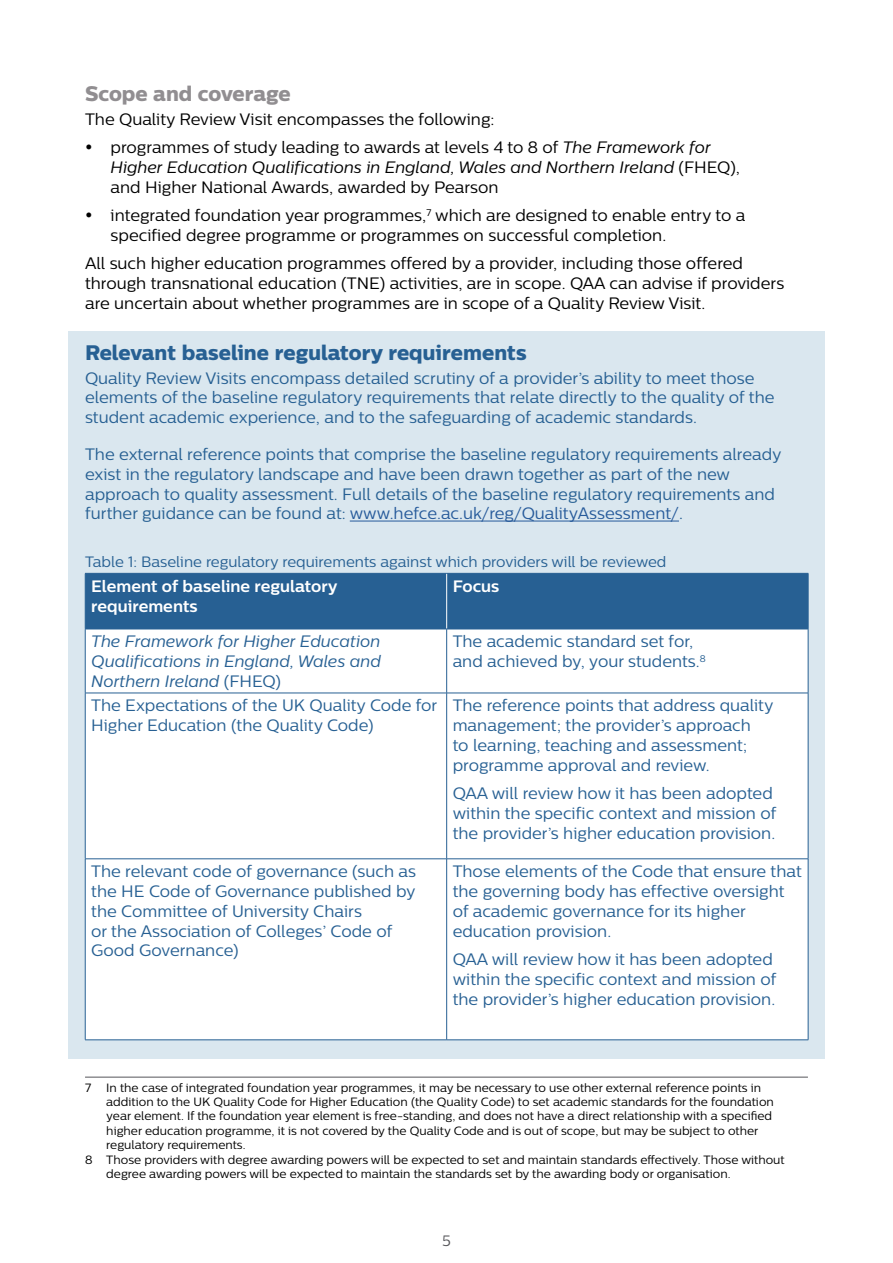
<style>
.page{position:relative;width:893px;height:1263px;background:#fff}
.page>*{position:absolute;margin:0;border:0;box-sizing:border-box;transform-origin:0 0}
.t1{font:21px "Centrale Sans X Bold";color:#276093}
.t2{font:21px "Centrale Sans X Bold";color:#918e91}
.t3{font:16.5px/19.8px "Centrale Sans";color:#276093}
.t4{font:16.5px/19.8px "Centrale Sans";color:#000}
.t5{font:italic 16.5px/19.8px "Centrale Sans";color:#276093;text-align:justify}
.t6{font:700 16.5px/19.8px "Centrale Sans";color:#fff}
.t7{font:15px "Centrale Sans";color:#276093}
.t8{font:15px "Centrale Sans";color:#56565a}
.t9{font:12px "Centrale Sans";color:#000}
.s1{font-style:italic}
.s2{color:#275b9b}
.s3{font-style:normal}
</style>
<div class="page">
<div style="left:68px;top:332px;width:757px;height:727px;background:#dae7ef"></div>
<hr style="left:350px;top:521px;width:329px;height:1px;background:#275b9b">
<div style="left:86px;top:574px;width:722px;height:55px;background:#276093"></div>
<div style="left:86px;top:630px;width:722px;height:409px;background:#fff"></div>
<hr style="left:446px;top:573px;width:1px;height:56px;background:#fff">
<hr style="left:85px;top:629px;width:1px;height:64px;background:#276093">
<hr style="left:446px;top:629px;width:1px;height:64px;background:#276093">
<hr style="left:808px;top:629px;width:1px;height:64px;background:#276093">
<hr style="left:85px;top:693px;width:362px;height:1px;background:#276093">
<hr style="left:85px;top:693px;width:1px;height:166px;background:#276093">
<hr style="left:447px;top:693px;width:361px;height:1px;background:#276093">
<hr style="left:446px;top:693px;width:1px;height:166px;background:#276093">
<hr style="left:808px;top:693px;width:1px;height:166px;background:#276093">
<hr style="left:85px;top:858px;width:362px;height:1px;background:#276093">
<hr style="left:85px;top:859px;width:1px;height:181px;background:#276093">
<hr style="left:447px;top:858px;width:361px;height:1px;background:#276093">
<hr style="left:446px;top:859px;width:1px;height:181px;background:#276093">
<hr style="left:808px;top:859px;width:1px;height:181px;background:#276093">
<hr style="left:85px;top:1039px;width:362px;height:1px;background:#276093">
<hr style="left:447px;top:1039px;width:361px;height:1px;background:#276093">
<hr style="left:85px;top:573px;width:362px;height:1px;background:#276093">
<hr style="left:85px;top:573px;width:1px;height:56px;background:#276093">
<hr style="left:447px;top:573px;width:361px;height:1px;background:#276093">
<hr style="left:808px;top:573px;width:1px;height:56px;background:#276093">
<hr style="left:85px;top:629px;width:362px;height:1px;background:#276093">
<hr style="left:447px;top:629px;width:361px;height:1px;background:#276093">
<hr style="left:85px;top:1077px;width:723px;height:1px;background:#56565a">
<p class="t2" style="left:85px;top:80px;width:207px">Scope and coverage</p>
<p class="t4" style="left:85px;top:109px;width:411px">The Quality Review Visit encompasses the following:</p>
<p class="t4" style="left:111px;top:137px;width:631px;text-indent:-26px">• programmes of study leading to awards at levels 4 to 8 of <span class="s1">The Framework for<br>Higher Education Qualifications in England, Wales and Northern Ireland</span> (FHEQ), and Higher National Awards, awarded by Pearson</p>
<p class="t4" style="left:111px;top:205px;width:636px;text-indent:-26px">• integrated foundation year programmes,<sup>7</sup> which are designed to enable entry to a specified degree programme or programmes on successful completion.</p>
<p class="t4" style="left:85px;top:253px;width:701px">All such higher education programmes offered by a provider, including those offered through transnational education (TNE) activities, are in scope. QAA can advise if providers are uncertain about whether programmes are in scope of a Quality Review Visit.</p>
<p class="t1" style="left:85px;top:339px;width:443px">Relevant baseline regulatory requirements</p>
<p class="t3" style="left:85px;top:368px;width:691px">Quality Review Visits encompass detailed scrutiny of a provider’s ability to meet those elements of the baseline regulatory requirements that relate directly to the quality of the student academic experience, and to the safeguarding of academic standards.</p>
<p class="t3" style="left:85px;top:444px;width:698px">The external reference points that comprise the baseline regulatory requirements already exist in the regulatory landscape and have been drawn together as part of the new approach to quality assessment. Full details of the baseline regulatory requirements and further guidance can be found at: <span class="s2">www.hefce.ac.uk/reg/QualityAssessment/</span>.</p>
<p class="t7" style="left:85px;top:553px;width:583px">Table 1: Baseline regulatory requirements against which providers will be reviewed</p>
<p class="t6" style="left:91px;top:576px;width:248px">Element of baseline regulatory requirements</p>
<p class="t6" style="left:453px;top:576px;width:48px">Focus</p>
<p class="t5" style="left:91px;top:631px;width:291px">The Framework for Higher Education Qualifications in England, Wales and Northern Ireland <span class="s3">(FHEQ)</span></p>
<p class="t3" style="left:453px;top:631px;width:255px">The academic standard set for, and achieved by, your students.<sup>8</sup></p>
<p class="t3" style="left:91px;top:695px;width:348px">The Expectations of the UK Quality Code for<br>Higher Education (the Quality Code)</p>
<p class="t3" style="left:453px;top:695px;width:322px">The reference points that address quality management; the provider’s approach<br>to learning, teaching and assessment; programme approval and review.</p>
<p class="t3" style="left:453px;top:783px;width:325px">QAA will review how it has been adopted within the specific context and mission of the provider’s higher education provision.</p>
<p class="t3" style="left:91px;top:861px;width:326px">The relevant code of governance (such as the HE Code of Governance published by the Committee of University Chairs<br>or the Association of Colleges’ Code of Good Governance)</p>
<p class="t3" style="left:453px;top:861px;width:351px">Those elements of the Code that ensure that the governing body has effective oversight of academic governance for its higher education provision.</p>
<p class="t3" style="left:453px;top:949px;width:325px">QAA will review how it has been adopted within the specific context and mission of the provider’s higher education provision.</p>
<p class="t9" style="left:85px;top:1080px;width:8px">7</p>
<p class="t9" style="left:106px;top:1080px;width:656px">In the case of integrated foundation year programmes, it may be necessary to use other external reference points in</p>
<p class="t9" style="left:106px;top:1095px;width:669px">addition to the UK Quality Code for Higher Education (the Quality Code) to set academic standards for the foundation</p>
<p class="t9" style="left:106px;top:1109px;width:667px">year element. If the foundation year element is free-standing, and does not have a direct relationship with a specified</p>
<p class="t9" style="left:106px;top:1123px;width:654px">higher education programme, it is not covered by the Quality Code and is out of scope, but may be subject to other</p>
<p class="t9" style="left:106px;top:1138px;width:141px">regulatory requirements.</p>
<p class="t9" style="left:85px;top:1152px;width:701px">8 Those providers with degree awarding powers will be expected to set and maintain standards effectively. Those without</p>
<p class="t9" style="left:106px;top:1167px;width:626px">degree awarding powers will be expected to maintain the standards set by the awarding body or organisation.</p>
<p class="t8" style="left:442px;top:1231px;width:10px">5</p>
</div>
